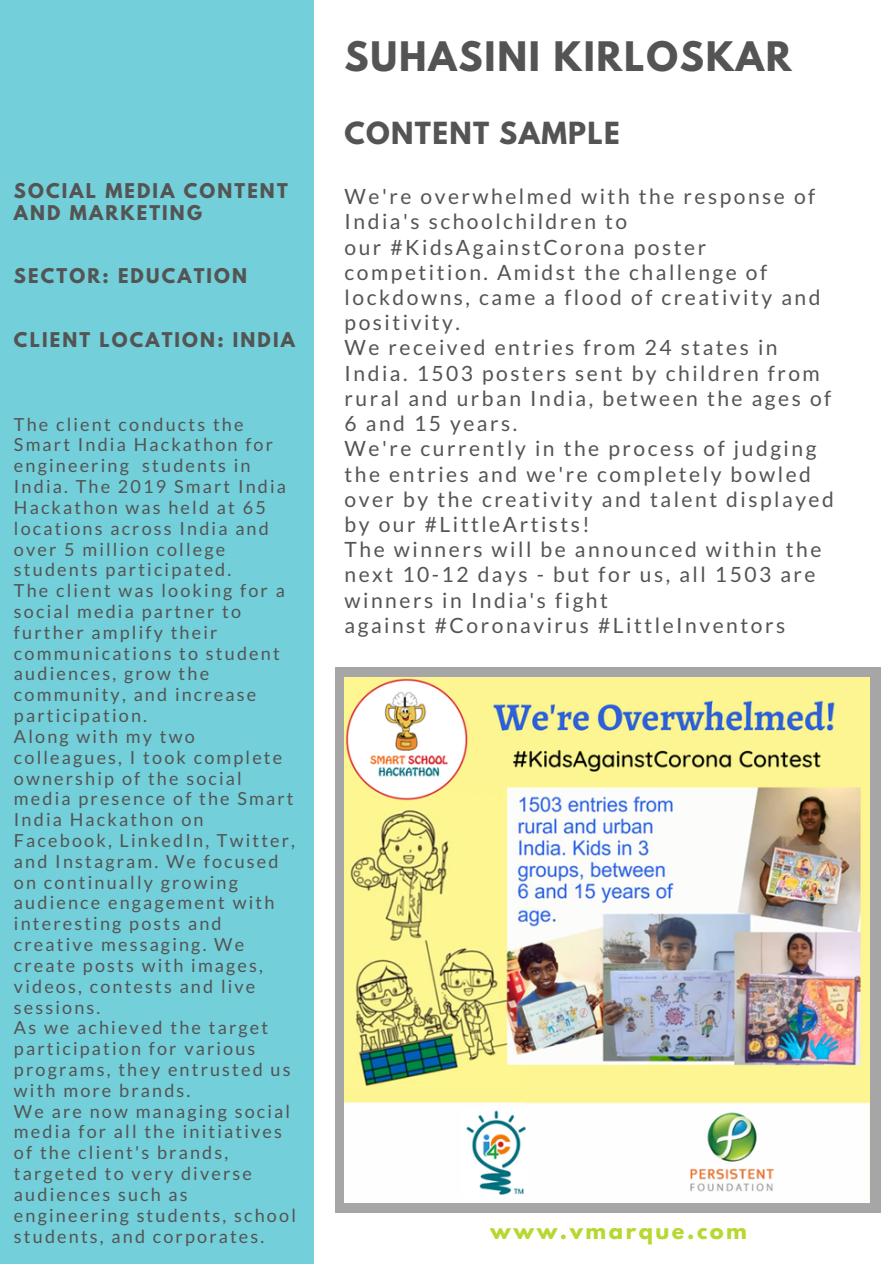
<style>
.page{position:relative;width:894px;height:1264px;background:#fff}
.page>*{position:absolute;margin:0;border:0;box-sizing:border-box;transform-origin:0 0}
.t1{font:700 36px "League Spartan";letter-spacing:.05em;color:#545454}
.t2{font:700 27px "League Spartan";letter-spacing:.05em;color:#545454}
.t3{font:21px/25.2px "Lato";letter-spacing:.12em;color:#545454}
.t4{font:700 21px "League Spartan";letter-spacing:.12em;color:#b6d830}
.t5{font:18px/20.9px "Lato";letter-spacing:.12em;color:#545454}
.t6{font:700 18px/21.3px "League Spartan";letter-spacing:.12em;color:#545454}
</style>
<div class="page">
<div style="left:0;top:0;width:313px;height:1263px;background:#73cfd9"></div>
<div style="left:335px;top:667px;width:545px;height:546px;background:#a6a6a6"></div>
<img style="left:344px;top:677px;width:525px;height:524px">
<p class="t6" style="left:14px;top:183px;width:275px">SOCIAL MEDIA CONTENT<br>AND MARKETING</p>
<p class="t6" style="left:14px;top:268px;width:235px">SECTOR: EDUCATION</p>
<p class="t6" style="left:14px;top:331px;width:282px">CLIENT LOCATION: INDIA</p>
<p class="t5" style="left:14px;top:413px;width:283px">The client conducts the<br>Smart India Hackathon for engineering students in<br>India. The 2019 Smart India<br>Hackathon was held at 65 locations across India and over 5 million college students participated.<br>The client was looking for a social media partner to further amplify their communications to student audiences, grow the community, and increase participation.<br>Along with my two colleagues, I took complete ownership of the social media presence of the Smart<br>India Hackathon on<br>Facebook, LinkedIn, Twitter, and Instagram. We focused on continually growing audience engagement with interesting posts and creative messaging. We create posts with images, videos, contests and live sessions.<br>As we achieved the target participation for various programs, they entrusted us with more brands.<br>We are now managing social media for all the initiatives of the client's brands, targeted to very diverse audiences such as engineering students, school students, and corporates.</p>
<h1 class="t1" style="left:344px;top:38px;width:448px">SUHASINI KIRLOSKAR</h1>
<h2 class="t2" style="left:344px;top:120px;width:277px">CONTENT SAMPLE</h2>
<p class="t3" style="left:344px;top:183px;width:491px">We're overwhelmed with the response of India's schoolchildren to<br>our #KidsAgainstCorona poster competition. Amidst the challenge of lockdowns, came a flood of creativity and positivity.<br>We received entries from 24 states in India. 1503 posters sent by children from rural and urban India, between the ages of 6 and 15 years.<br>We're currently in the process of judging the entries and we're completely bowled over by the creativity and talent displayed by our #LittleArtists!<br>The winners will be announced within the next 10-12 days - but for us, all 1503 are winners in India's fight<br>against #Coronavirus #LittleInventors</p>
<p class="t4" style="left:490px;top:1220px;width:258px">www.vmarque.com</p>
</div>
